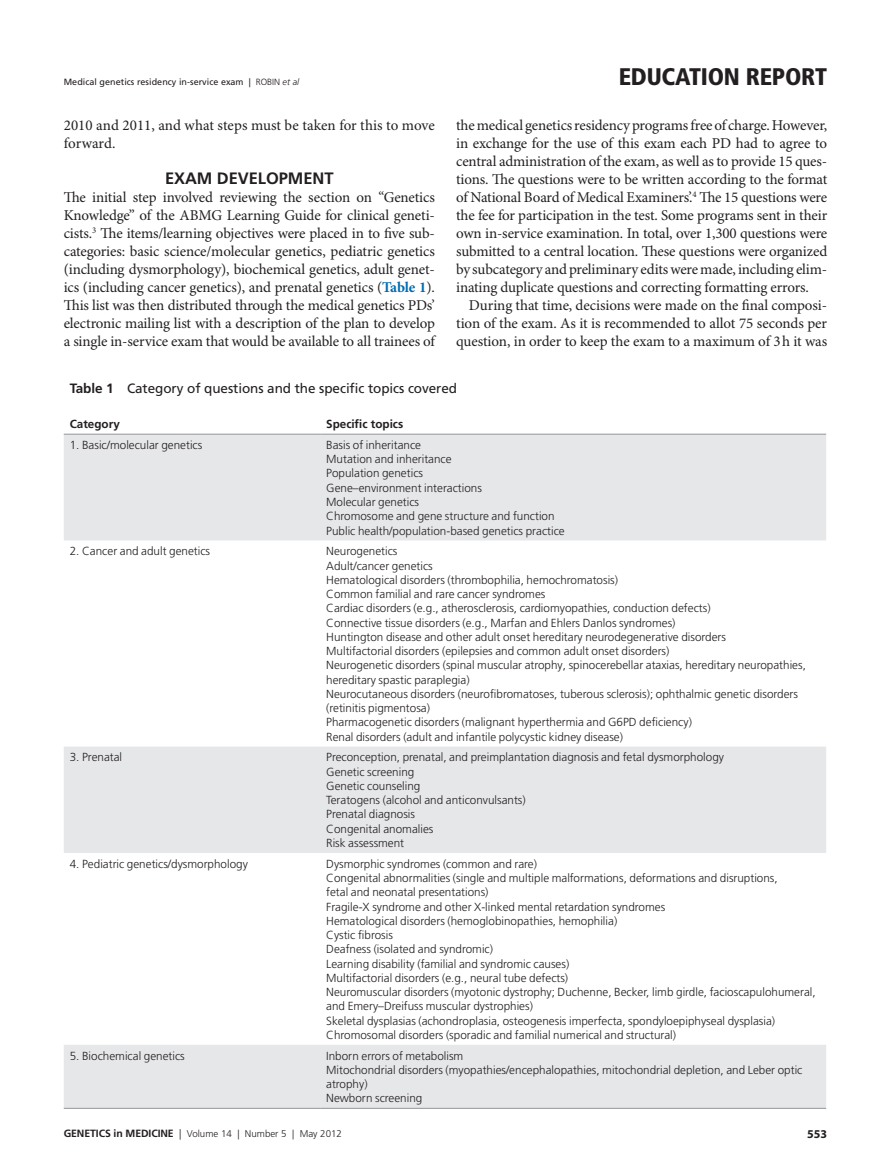
<style>
.page{position:relative;width:891px;height:1175px;background:#fff}
.page>*{position:absolute;margin:0;border:0;box-sizing:border-box;transform-origin:0 0}
.t1{font:900 condensed 24px "Frutiger LT Pro";letter-spacing:-.01em;color:#231f20}
.t2{font:700 16.5px "Frutiger LT Pro";letter-spacing:-.005em;color:#231f20}
.t3{font:15px/18px "Minion Pro";letter-spacing:-.005em;color:#231f20;text-align:justify}
.t4{font:13.5px "Frutiger LT Pro";letter-spacing:-.005em;color:#231f20}
.t5{font:700 12px "Myriad Pro";color:#231f20}
.t6{font:300 11.7px/14.2px "Frutiger LT Pro";color:#231f20}
.t7{font:700 11.7px "Frutiger LT Pro";color:#231f20}
.t8{font:300 9.75px "Frutiger LT Pro";color:#231f20}
.t9{font:9px "Frutiger LT Pro";letter-spacing:.005em;color:#231f20}
.s1{font-weight:300}
.s2{font-weight:300;font-style:italic}
.s3{font-weight:700;color:#006cb3}
.s4{font-weight:700}
.s5{font-weight:700;font-size:10.5px}
.s6{font-size:10.5px}
</style>
<div class="page">
<svg style="left:64px;top:435px;width:762px;height:672px"></svg>
<hr style="left:64px;top:434px;width:256px;height:1px;background:#939598">
<hr style="left:320px;top:434px;width:506px;height:1px;background:#939598">
<hr style="left:64px;top:1107px;width:256px;height:1px;background:#939598">
<hr style="left:320px;top:1107px;width:506px;height:1px;background:#939598">
<p class="t9" style="left:64px;top:76px;width:237px">Medical genetics residency in-service exam | <span class="s1">ROBIN</span> <span class="s2">et al</span></p>
<h1 class="t1" style="left:619px;top:62px;width:210px">EDUCATION REPORT</h1>
<p class="t3" style="left:64px;top:116px;width:373px">2010 and 2011, and what steps must be taken for this to move forward.</p>
<h2 class="t2" style="left:165px;top:168px;width:135px">EXAM DEVELOPMENT</h2>
<p class="t3" style="left:64px;top:188px;width:373px">The initial step involved reviewing the section on “Genetics Knowledge” of the ABMG Learning Guide for clinical geneti&shy;cists.<sup>3</sup> The items/learning objectives were placed in to five sub&shy;categories: basic science/molecular genetics, pediatric genetics (including dysmorphology), biochemical genetics, adult genet&shy;ics (including cancer genetics), and prenatal genetics (<span class="s3">Table 1</span>).<br>This list was then distributed through the medical genetics PDs’ electronic mailing list with a description of the plan to develop a single in-service exam that would be available to all trainees of</p>
<p class="t3" style="left:456px;top:116px;width:373px">the medical genetics residency programs free of charge. However, in exchange for the use of this exam each PD had to agree to central administration of the exam, as well as to provide 15 ques&shy;tions. The questions were to be written according to the format of National Board of Medical Examiners’.<sup>4</sup> The 15 questions were the fee for participation in the test. Some programs sent in their own in-service examination. In total, over 1,300 questions were submitted to a central location. These questions were organized by subcategory and preliminary edits were made, including elim&shy;inating duplicate questions and correcting formatting errors.</p>
<p class="t3" style="left:456px;top:296px;width:373px;text-indent:13px">During that time, decisions were made on the final composi&shy;tion of the exam. As it is recommended to allot 75 seconds per question, in order to keep the exam to a maximum of 3h it was</p>
<p class="t4" style="left:70px;top:380px;width:389px"><span class="s4">Table 1</span> Category of questions and the specific topics covered</p>
<p class="t7" style="left:70px;top:417px;width:52px">Category</p>
<p class="t7" style="left:326px;top:417px;width:79px">Specific topics</p>
<p class="t6" style="left:70px;top:438px;width:134px">1. Basic/molecular genetics</p>
<p class="t6" style="left:326px;top:438px;width:240px">Basis of inheritance<br>Mutation and inheritance<br>Population genetics<br>Gene–environment interactions<br>Molecular genetics<br>Chromosome and gene structure and function<br>Public health/population-based genetics practice</p>
<p class="t6" style="left:70px;top:544px;width:142px">2. Cancer and adult genetics</p>
<p class="t6" style="left:326px;top:544px;width:481px">Neurogenetics<br>Adult/cancer genetics<br>Hematological disorders (thrombophilia, hemochromatosis)<br>Common familial and rare cancer syndromes<br>Cardiac disorders (e.g., atherosclerosis, cardiomyopathies, conduction defects)<br>Connective tissue disorders (e.g., Marfan and Ehlers Danlos syndromes)<br>Huntington disease and other adult onset hereditary neurodegenerative disorders<br>Multifactorial disorders (epilepsies and common adult onset disorders)<br>Neurogenetic disorders (spinal muscular atrophy, spinocerebellar ataxias, hereditary neuropathies, hereditary spastic paraplegia)<br>Neurocutaneous disorders (neurofibromatoses, tuberous sclerosis); ophthalmic genetic disorders (retinitis pigmentosa)<br>Pharmacogenetic disorders (malignant hyperthermia and G6PD deficiency)<br>Renal disorders (adult and infantile polycystic kidney disease)</p>
<p class="t6" style="left:70px;top:750px;width:54px">3. Prenatal</p>
<p class="t6" style="left:326px;top:750px;width:399px">Preconception, prenatal, and preimplantation diagnosis and fetal dysmorphology<br>Genetic screening<br>Genetic counseling<br>Teratogens (alcohol and anticonvulsants)<br>Prenatal diagnosis<br>Congenital anomalies<br>Risk assessment</p>
<p class="t6" style="left:70px;top:856px;width:180px">4. Pediatric genetics/dysmorphology</p>
<p class="t6" style="left:326px;top:856px;width:491px">Dysmorphic syndromes (common and rare)<br>Congenital abnormalities (single and multiple malformations, deformations and disruptions,<br>fetal and neonatal presentations)<br>Fragile-X syndrome and other X-linked mental retardation syndromes<br>Hematological disorders (hemoglobinopathies, hemophilia)<br>Cystic fibrosis<br>Deafness (isolated and syndromic)<br>Learning disability (familial and syndromic causes)<br>Multifactorial disorders (e.g., neural tube defects)<br>Neuromuscular disorders (myotonic dystrophy; Duchenne, Becker, limb girdle, facioscapulohumeral, and Emery–Dreifuss muscular dystrophies)<br>Skeletal dysplasias (achondroplasia, osteogenesis imperfecta, spondyloepiphyseal dysplasia)<br>Chromosomal disorders (sporadic and familial numerical and structural)</p>
<p class="t6" style="left:70px;top:1048px;width:117px">5. Biochemical genetics</p>
<p class="t6" style="left:326px;top:1048px;width:478px">Inborn errors of metabolism<br>Mitochondrial disorders (myopathies/encephalopathies, mitochondrial depletion, and Leber optic atrophy)<br>Newborn screening</p>
<p class="t8" style="left:64px;top:1128px;width:280px"><span class="s5">Genetics in medicine</span> <span class="s6">|</span> Volume 14 | Number 5 | May 2012</p>
<p class="t5" style="left:807px;top:1126px;width:21px">553</p>
</div>
